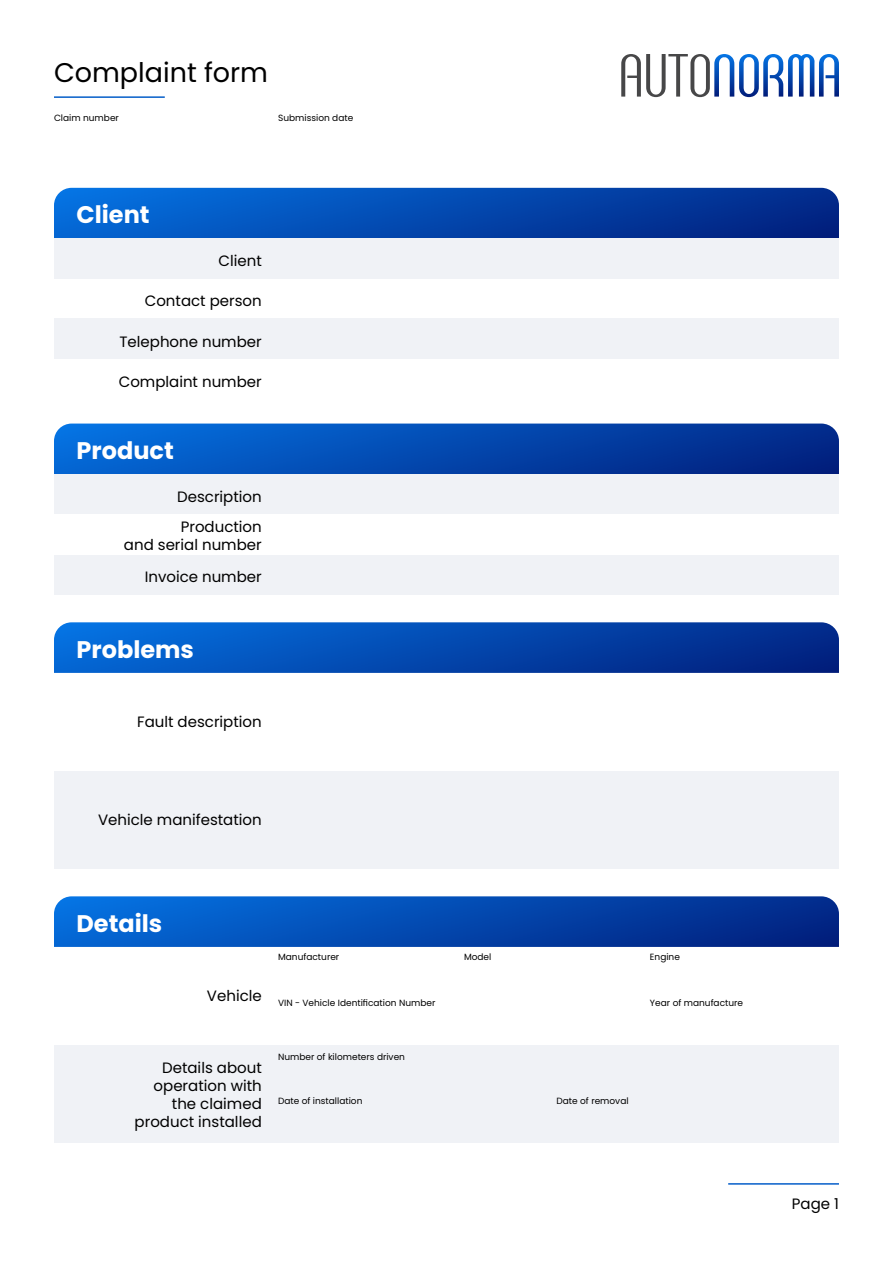
<style>
.page{position:relative;width:893px;height:1263px;background:#fff}
.page>*{position:absolute;margin:0;border:0;box-sizing:border-box;transform-origin:0 0}
.t1{font:27px "Poppins";color:#000}
.t2{font:700 24px "Poppins";color:#fff}
.t3{font:15px/18px "Poppins";color:#000;text-align:right}
.t4{font:9px "Poppins";color:#000}
</style>
<div class="page">
<hr style="left:54px;top:96px;width:111px;height:2px;background:#055ec9">
<hr style="left:728px;top:1183px;width:111px;height:1px;background:#055ec9">
<svg style="left:621px;top:54px;width:218px;height:43px"></svg>
<svg style="left:54px;top:188px;width:785px;height:50px;background:#0349af"></svg>
<svg style="left:54px;top:424px;width:785px;height:50px;background:#0349af"></svg>
<svg style="left:54px;top:622px;width:785px;height:51px;background:#064bb0"></svg>
<svg style="left:54px;top:896px;width:785px;height:51px;background:#064bb0"></svg>
<div style="left:54px;top:238px;width:785px;height:41px;background:#f0f2f6"></div>
<div style="left:54px;top:474px;width:785px;height:40px;background:#f0f2f6"></div>
<div style="left:54px;top:771px;width:785px;height:98px;background:#f0f2f6"></div>
<div style="left:54px;top:1045px;width:785px;height:98px;background:#f0f2f6"></div>
<div style="left:54px;top:319px;width:785px;height:40px;background:#f0f2f6"></div>
<div style="left:54px;top:554px;width:785px;height:41px;background:#f0f2f6"></div>
<h1 class="t1" style="left:54px;top:57px;width:216px">Complaint form</h1>
<p class="t4" style="left:54px;top:113px;width:66px">Claim number</p>
<p class="t4" style="left:278px;top:113px;width:77px">Submission date</p>
<h2 class="t2" style="left:77px;top:201px;width:75px">Client</h2>
<p class="t3" style="left:218px;top:252px;width:45px">Client</p>
<p class="t3" style="left:145px;top:292px;width:119px">Contact person</p>
<p class="t3" style="left:119px;top:332px;width:144px">Telephone number</p>
<p class="t3" style="left:119px;top:373px;width:145px">Complaint number</p>
<h2 class="t2" style="left:77px;top:437px;width:99px">Product</h2>
<p class="t3" style="left:177px;top:488px;width:86px">Description</p>
<p class="t3" style="left:124px;top:518px;width:139px">Production<br>and serial number</p>
<p class="t3" style="left:145px;top:568px;width:119px">Invoice number</p>
<h2 class="t2" style="left:77px;top:635px;width:119px">Problems</h2>
<p class="t3" style="left:137px;top:712px;width:126px">Fault description</p>
<p class="t3" style="left:98px;top:810px;width:165px">Vehicle manifestation</p>
<h2 class="t2" style="left:77px;top:909px;width:87px">Details</h2>
<p class="t3" style="left:207px;top:986px;width:56px">Vehicle</p>
<p class="t4" style="left:278px;top:952px;width:63px">Manufacturer</p>
<p class="t4" style="left:464px;top:952px;width:29px">Model</p>
<p class="t4" style="left:650px;top:952px;width:32px">Engine</p>
<p class="t4" style="left:278px;top:997px;width:159px">VIN - Vehicle Identification Number</p>
<p class="t4" style="left:650px;top:997px;width:95px">Year of manufacture</p>
<p class="t3" style="left:135px;top:1059px;width:129px">Details about operation with the claimed product installed</p>
<p class="t4" style="left:278px;top:1051px;width:128px">Number of kilometers driven</p>
<p class="t4" style="left:278px;top:1095px;width:86px">Date of installation</p>
<p class="t4" style="left:556px;top:1095px;width:74px">Date of removal</p>
<p class="t3" style="left:792px;top:1195px;width:49px">Page 1</p>
</div>
